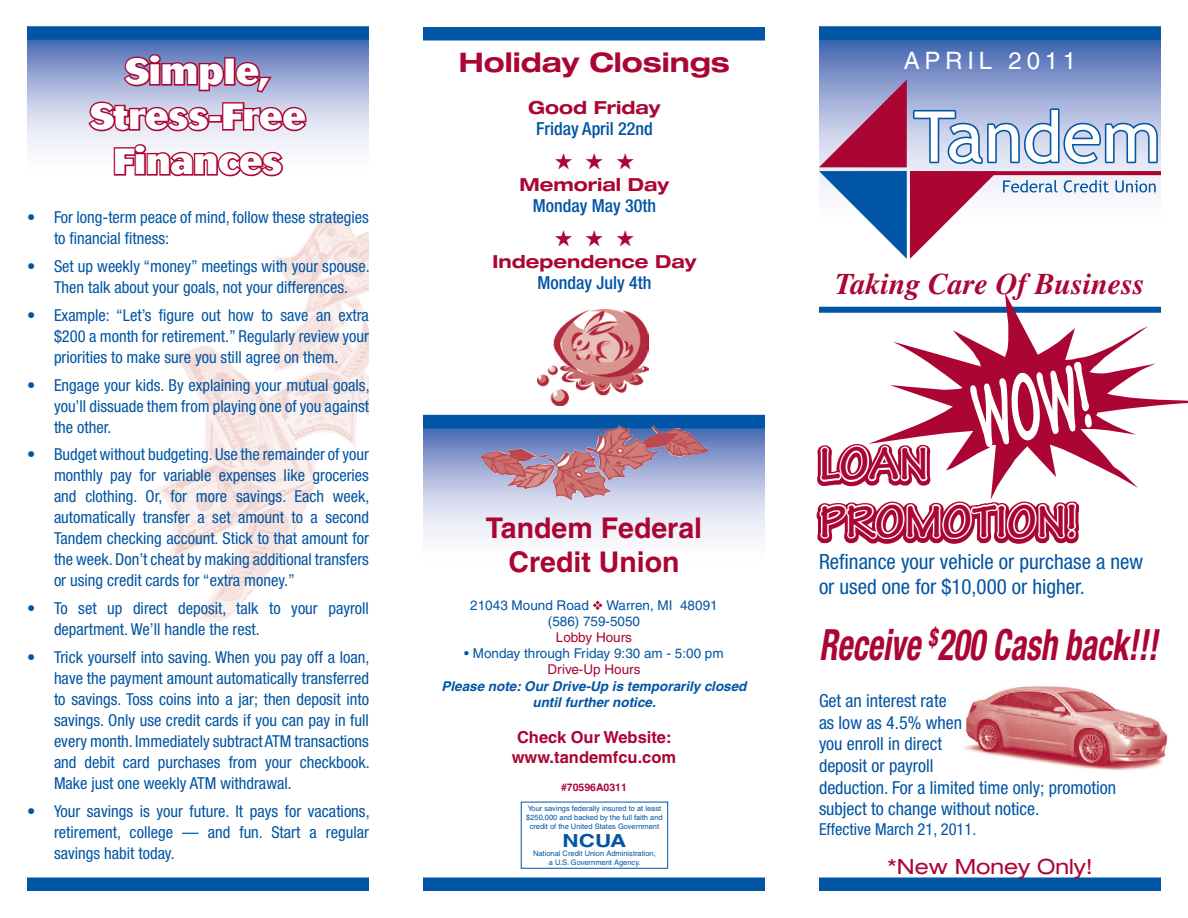
<style>
.page{position:relative;width:1188px;height:918px;background:#fff}
.page>*{position:absolute;margin:0;border:0;box-sizing:border-box;transform-origin:0 0}
.t1{font:700 48px/57.6px "Tekton Pro";color:#ab0534}
.t2{font:italic 700 condensed 43.2px "Helvetica Neue";color:#ab0534;scale:.76 1}
.t3{font:800 36px "Cosmos";color:#fff}
.t4{font:italic 700 30px "Times";color:#ab0534}
.t5{font:700 28.5px "Helvetica";color:#ab0534}
.t6{font:700 expanded 27px "Helvetica Neue";color:#ab0534}
.t7{font:24px "Helvetica";letter-spacing:.2em;color:#fff}
.t8{font:22.5px "Zapf Dingbats";color:#ab0534}
.t9{font:condensed 21px/25.2px "Helvetica Neue";color:#0055a4}
.t10{font:expanded 21px "Helvetica Neue";color:#ab0534}
.t11{font:condensed 18px/21.6px "Helvetica Neue";color:#0055a4}
.t12{font:500 condensed 18px "Helvetica Neue";color:#0055a4}
.t13{font:700 expanded 18px "Helvetica Neue";color:#ab0534}
.t14{font:700 18px "Helvetica";color:#0055a4;scale:1.25 1}
.t15{font:condensed 16.5px/21px "Helvetica Neue";color:#0055a4;text-align:justify}
.t16{font:700 16.5px "Helvetica";color:#ab0534}
.t17{font:13.5px "Helvetica";color:#0055a4}
.t18{font:italic 700 13.5px/16.2px "Helvetica";color:#0055a4;text-align:center}
.t19{font:13.5px "Helvetica";color:#ab0534}
.t20{font:700 10.5px "Helvetica";color:#ab0534}
.t21{font:7.5px/9px "Helvetica";color:#0055a4;text-align:center}
.s1{color:#ab0534}
</style>
<div class="page">
<img style="left:155px;top:214px;width:214px;height:408px">
<svg style="left:819px;top:40px;width:342px;height:154px;background:#617fbd"></svg>
<svg style="left:27px;top:40px;width:342px;height:110px;background:#a8b6db"></svg>
<svg style="left:423px;top:428px;width:342px;height:111px"></svg>
<div style="left:819px;top:307px;width:342px;height:6px;background:#0055a4"></div>
<div style="left:819px;top:26px;width:342px;height:14px;background:#0055a4"></div>
<div style="left:423px;top:27px;width:342px;height:13px;background:#0055a4"></div>
<div style="left:27px;top:26px;width:342px;height:14px;background:#0055a4"></div>
<div style="left:423px;top:415px;width:342px;height:13px;background:#0055a4"></div>
<div style="left:819px;top:878px;width:342px;height:13px;background:#0055a4"></div>
<div style="left:423px;top:878px;width:342px;height:13px;background:#0055a4"></div>
<div style="left:27px;top:878px;width:342px;height:13px;background:#0055a4"></div>
<div style="left:521px;top:802px;width:147px;height:67px;border:1px solid #0055a4"></div>
<svg style="left:121px;top:53px;width:105px;height:40px;background:#9a6998"></svg>
<div style="left:224px;top:57px;width:11px;height:29px;border:3px solid #ab0534"></div>
<svg style="left:234px;top:60px;width:40px;height:34px"></svg>
<svg style="left:86px;top:100px;width:125px;height:34px;background:#c583a2"></svg>
<div style="left:208px;top:115px;width:14px;height:8px;border:3px solid #ab0534"></div>
<svg style="left:221px;top:101px;width:87px;height:32px;background:#c5809f"></svg>
<svg style="left:112px;top:143px;width:172px;height:34px"></svg>
<svg style="left:817px;top:444px;width:51px;height:43px"></svg>
<svg style="left:816px;top:501px;width:264px;height:43px"></svg>
<img style="left:480px;top:426px;width:228px;height:74px">
<hr style="left:988px;top:171px;width:173px;height:4px;background:#ab0534">
<svg style="left:819px;top:80px;width:339px;height:179px"></svg>
<img style="left:537px;top:310px;width:111px;height:95px">
<svg style="left:868px;top:293px;width:320px;height:207px"></svg>
<svg style="left:970px;top:361px;width:121px;height:87px"></svg>
<img style="left:963px;top:686px;width:205px;height:85px">
<p class="t3" style="left:126px;top:50px;width:146px">Simple,</p>
<p class="t3" style="left:90px;top:95px;width:217px">Stress-Free</p>
<p class="t3" style="left:113px;top:140px;width:171px">Finances</p>
<p class="t15" style="left:54px;top:207px;width:317px;text-indent:-27px">• For long-term peace of mind, follow these strategies to financial fitness:</p>
<p class="t15" style="left:27px;top:256px;width:344px;text-align:center">• Set up weekly “money” meetings with your spouse.<br>Then talk about your goals, not your differences.</p>
<p class="t15" style="left:54px;top:305px;width:317px;text-indent:-27px">• Example: “Let’s figure out how to save an extra $200 a month for retirement.” Regularly review your priorities to make sure you still agree on them.</p>
<p class="t15" style="left:54px;top:374px;width:317px;text-indent:-27px">• Engage your kids. By explaining your mutual goals, you’ll dissuade them from playing one of you against the other.</p>
<p class="t15" style="left:54px;top:444px;width:317px;text-indent:-27px">• Budget without budgeting. Use the remainder of your monthly pay for variable expenses like groceries and clothing. Or, for more savings. Each week, automatically transfer a set amount to a second Tandem checking account. Stick to that amount for the week. Don’t cheat by making additional transfers or using credit cards for “extra money.”</p>
<p class="t15" style="left:54px;top:598px;width:317px;text-indent:-27px">• To set up direct deposit, talk to your payroll department. We’ll handle the rest.</p>
<p class="t15" style="left:54px;top:647px;width:317px;text-indent:-27px">• Trick yourself into saving. When you pay off a loan, have the payment amount automatically transferred to savings. Toss coins into a jar; then deposit into savings. Only use credit cards if you can pay in full every month. Immediately subtract ATM transactions and debit card purchases from your checkbook.<br>Make just one weekly ATM withdrawal.</p>
<p class="t15" style="left:54px;top:800px;width:317px;text-indent:-27px">• Your savings is your future. It pays for vacations, retirement, college — and fun. Start a regular savings habit today.</p>
<p class="t6" style="left:459px;top:45px;width:272px">Holiday Closings</p>
<p class="t13" style="left:528px;top:96px;width:134px">Good Friday</p>
<p class="t12" style="left:536px;top:118px;width:118px">Friday April 22nd</p>
<p class="t8" style="left:554px;top:151px;width:82px">★ ★ ★</p>
<p class="t13" style="left:520px;top:173px;width:151px">Memorial Day</p>
<p class="t12" style="left:533px;top:195px;width:125px">Monday May 30th</p>
<p class="t8" style="left:554px;top:228px;width:82px">★ ★ ★</p>
<p class="t13" style="left:493px;top:250px;width:205px">Independence Day</p>
<p class="t12" style="left:538px;top:272px;width:115px">Monday July 4th</p>
<p class="t5" style="left:486px;top:510px;width:218px">Tandem Federal</p>
<p class="t5" style="left:509px;top:544px;width:173px">Credit Union</p>
<p class="t17" style="left:470px;top:597px;width:249px">21043 Mound Road <span class="s1">❖</span> Warren, MI 48091</p>
<p class="t17" style="left:548px;top:613px;width:94px">(586) 759-5050</p>
<p class="t19" style="left:556px;top:629px;width:78px">Lobby Hours</p>
<p class="t17" style="left:464px;top:646px;width:261px">• Monday through Friday 9:30 am - 5:00 pm</p>
<p class="t19" style="left:548px;top:662px;width:94px">Drive-Up Hours</p>
<p class="t18" style="left:441px;top:677px;width:307px">Please note: Our Drive-Up is temporarily closed until further notice.</p>
<p class="t16" style="left:517px;top:727px;width:156px">Check Our Website:</p>
<p class="t16" style="left:512px;top:747px;width:166px">www.tandemfcu.com</p>
<p class="t20" style="left:561px;top:781px;width:67px">#70596A0311</p>
<p class="t21" style="left:526px;top:804px;width:138px">Your savings federally insured to at least $250,000 and backed by the full faith and credit of the United States Government</p>
<p class="t14" style="left:563px;top:830px;width:53px">NCUA</p>
<p class="t21" style="left:533px;top:849px;width:124px">National Credit Union Administration,</p>
<p class="t21" style="left:549px;top:858px;width:93px">a U.S. Government Agency.</p>
<p class="t7" style="left:904px;top:47px;width:174px">APRIL 2011</p>
<p class="t4" style="left:835px;top:266px;width:311px">Taking Care Of Business</p>
<p class="t1" style="left:819px;top:436px;width:260px">LOAN<br>PROMOTION!</p>
<p class="t9" style="left:819px;top:548px;width:326px">Refinance your vehicle or purchase a new or used one for $10,000 or higher.</p>
<p class="t2" style="left:819px;top:619px;width:447px">Receive <sup>$</sup>200 Cash back!!!</p>
<p class="t11" style="left:819px;top:690px;width:299px">Get an interest rate<br>as low as 4.5% when<br>you enroll in direct<br>deposit or payroll<br>deduction. For a limited time only; promotion subject to change without notice.</p>
<p class="t15" style="left:819px;top:819px;width:159px">Effective March 21, 2011.</p>
<p class="t10" style="left:887px;top:854px;width:207px">*New Money Only!</p>
</div>
